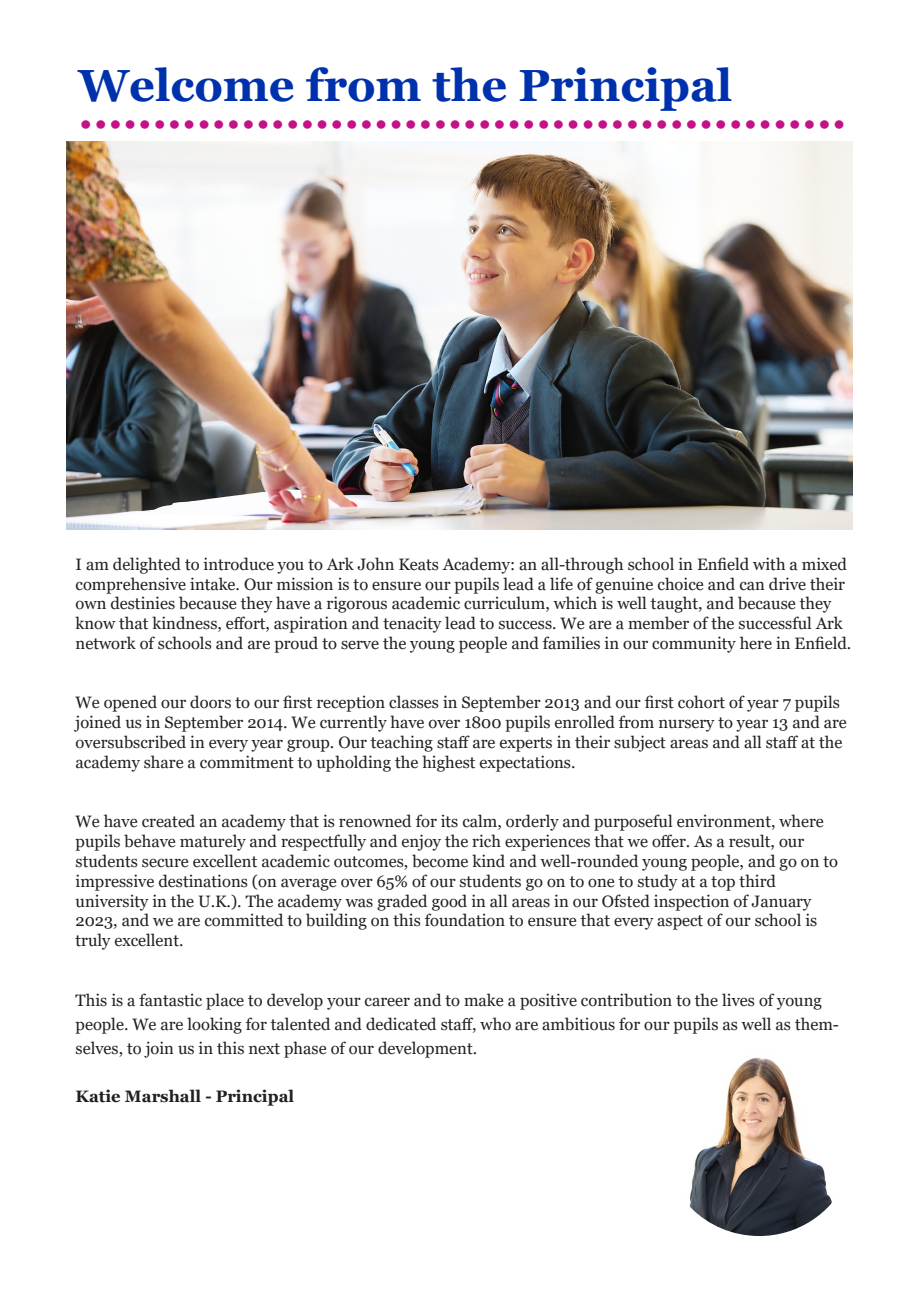
<style>
.page{position:relative;width:919px;height:1289px;background:#fff}
.page>*{position:absolute;margin:0;border:0;box-sizing:border-box;transform-origin:0 0}
.Pink_Dots{font:700 45px "Georgia";color:#c41188}
.Pink_Dots-2{font:700 45px "Georgia";color:#0031ad}
.Pink_Dots-3{font:16.5px/19.8px "Georgia";color:#231f20}
.Pink_Dots-4{font:700 16.5px "Georgia";color:#231f20}
</style>
<div class="page">
<img style="left:67px;top:142px;width:785px;height:387px">
<img style="left:689px;top:1057px;width:143px;height:178px">
<p class="Pink_Dots-2" style="left:79px;top:56px;width:655px">Welcome from the Principal</p>
<p class="Pink_Dots" style="left:79px;top:83px;width:769px">....................................................</p>
<p class="Pink_Dots-3" style="left:76px;top:554px;width:777px">I am delighted to introduce you to Ark John Keats Academy: an all-through school in Enfield with a mixed comprehensive intake. Our mission is to ensure our pupils lead a life of genuine choice and can drive their own destinies because they have a rigorous academic curriculum, which is well taught, and because they know that kindness, effort, aspiration and tenacity lead to success. We are a member of the successful Ark network of schools and are proud to serve the young people and families in our community here in Enfield.</p>
<p class="Pink_Dots-3" style="left:76px;top:693px;width:772px">We opened our doors to our first reception classes in September 2013 and our first cohort of year 7 pupils joined us in September 2014. We currently have over 1800 pupils enrolled from nursery to year 13 and are oversubscribed in every year group. Our teaching staff are experts in their subject areas and all staff at the academy share a commitment to upholding the highest expectations.</p>
<p class="Pink_Dots-3" style="left:76px;top:812px;width:749px">We have created an academy that is renowned for its calm, orderly and purposeful environment, where pupils behave maturely and respectfully and enjoy the rich experiences that we offer. As a result, our</p>
<p class="Pink_Dots-3" style="left:76px;top:851px;width:764px">students secure excellent academic outcomes, become kind and well-rounded young people, and go on to impressive destinations (on average over 65% of our students go on to one to study at a top third</p>
<p class="Pink_Dots-3" style="left:76px;top:891px;width:743px">university in the U.K.). The academy was graded good in all areas in our Ofsted inspection of January<br>2023, and we are committed to building on this foundation to ensure that every aspect of our school is truly excellent.</p>
<p class="Pink_Dots-3" style="left:76px;top:988px;width:764px;line-height:24px">This is a fantastic place to develop your career and to make a positive contribution to the lives of young people. We are looking for talented and dedicated staff, who are ambitious for our pupils as well as them&shy;selves, to join us in this next phase of our development.</p>
<p class="Pink_Dots-4" style="left:76px;top:1085px;width:220px">Katie Marshall - Principal</p>
</div>
